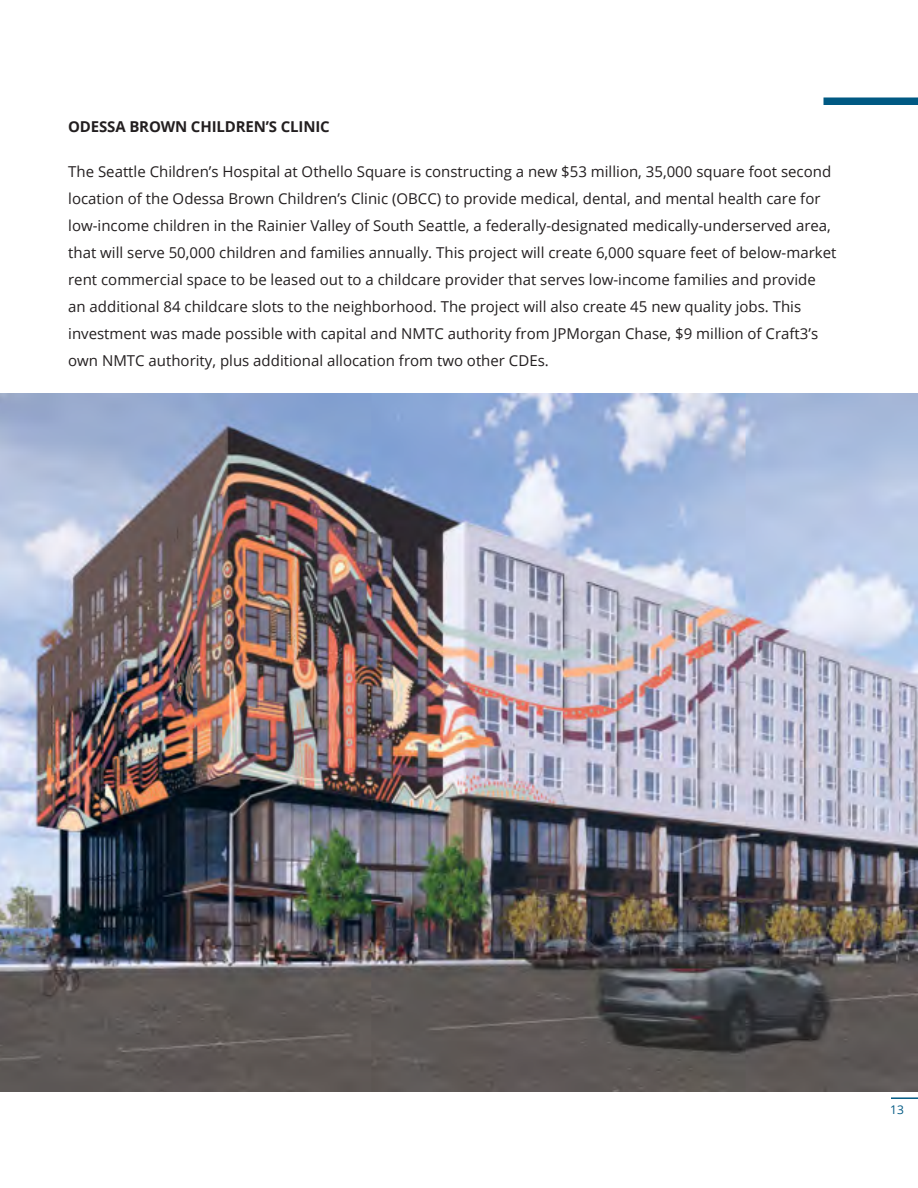
<style>
.page{position:relative;width:918px;height:1188px;background:#fff}
.page>*{position:absolute;margin:0;border:0;box-sizing:border-box;transform-origin:0 0}
.Body_Text{font:15px/27px "Open Sans";color:#231f20}
.Title_-_Align_Left{font:700 15px "Open Sans";letter-spacing:-.01em;color:#231f20}
.t1{font:12px "Open Sans";color:#005983}
</style>
<div class="page">
<img style="left:0;top:394px;width:918px;height:698px">
<div style="left:824px;top:98px;width:94px;height:7px;background:#005983"></div>
<hr style="left:891px;top:1097px;width:27px;height:2px;background:#005983">
<p class="Title_-_Align_Left" style="left:68px;top:116px;width:263px">ODESSA BROWN CHILDREN’S CLINIC</p>
<p class="Body_Text" style="left:68px;top:158px;width:770px">The Seattle Children’s Hospital at Othello Square is constructing a new $53 million, 35,000 square foot second location of the Odessa Brown Children’s Clinic (OBCC) to provide medical, dental, and mental health care for low-income children in the Rainier Valley of South Seattle, a federally-designated medically-underserved area, that will serve 50,000 children and families annually. This project will create 6,000 square feet of below-market rent commercial space to be leased out to a childcare provider that serves low-income families and provide an additional 84 childcare slots to the neighborhood. The project will also create 45 new quality jobs. This investment was made possible with capital and NMTC authority from JPMorgan Chase, $9 million of Craft3’s own NMTC authority, plus additional allocation from two other CDEs.</p>
<p class="t1" style="left:890px;top:1102px;width:15px">13</p>
</div>
